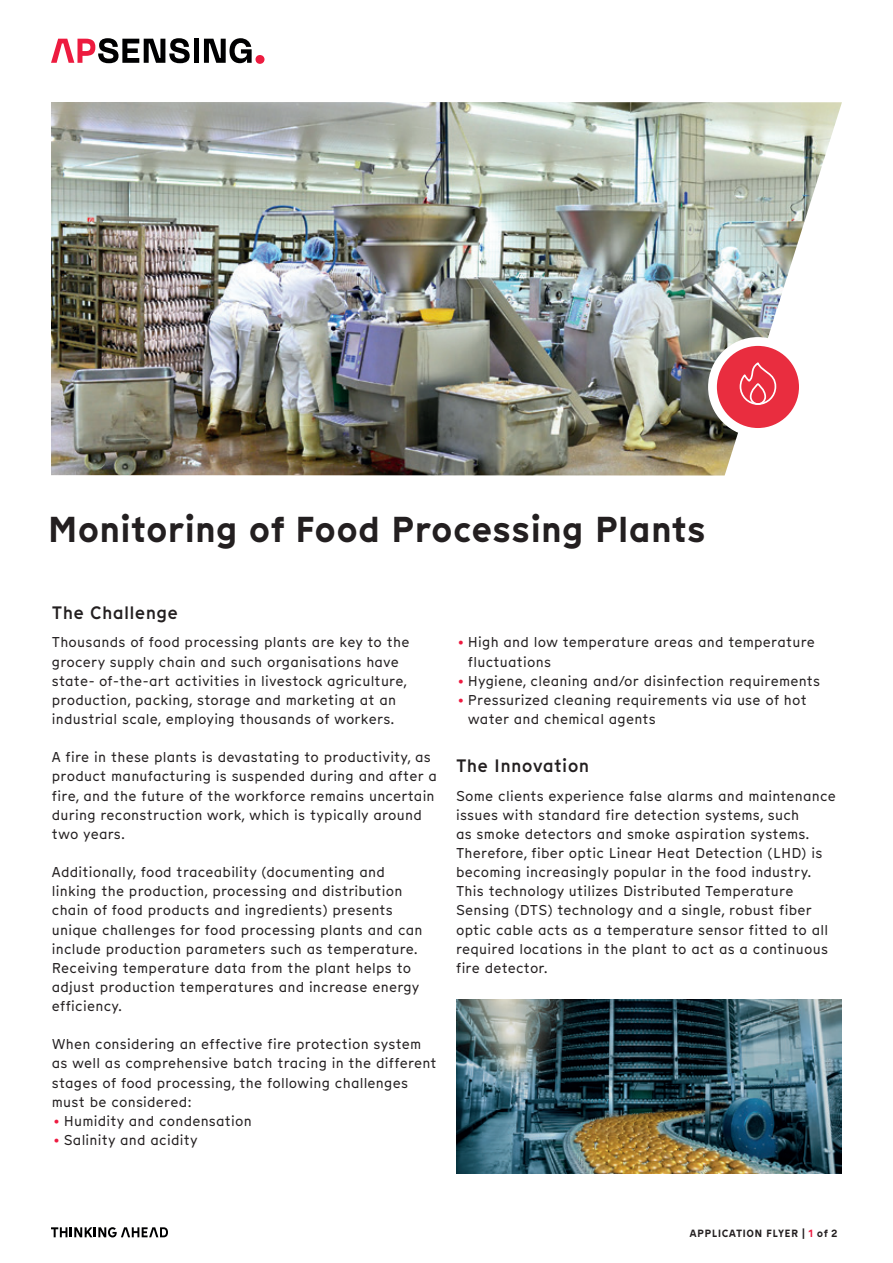
<style>
.page{position:relative;width:893px;height:1263px;background:#fff}
.page>*{position:absolute;margin:0;border:0;box-sizing:border-box;transform-origin:0 0}
.t1{font:700 36px "Munken Sans";letter-spacing:-.01em;color:#231f20}
.t2{font:500 18px "Munken Sans";letter-spacing:.015em;color:#231f20}
.t3{font:14.25px/19.2px "Munken Sans";letter-spacing:.015em;color:#231f20}
.t4{font:700 10.5px "Munken Sans";letter-spacing:.03em;color:#231f20}
.s1{color:#ed1a40}
</style>
<div class="page">
<svg style="left:51px;top:1227px;width:117px;height:10px"></svg>
<div style="left:255px;top:55px;width:9px;height:9px;background:#ed1b3f;border-radius:50%"></div>
<svg style="left:51px;top:38px;width:139px;height:25px"></svg>
<div style="left:194px;top:39px;width:5px;height:24px;background:#000001"></div>
<svg style="left:204px;top:38px;width:48px;height:25px"></svg>
<img style="left:51px;top:102px;width:791px;height:373px">
<svg style="left:712px;top:341px;width:91px;height:91px;background:#ec4c5b"></svg>
<div style="left:708px;top:337px;width:100px;height:100px;border:9px solid #fff;border-radius:50%"></div>
<svg style="left:739px;top:361px;width:38px;height:45px;background:#ec505f"></svg>
<img style="left:456px;top:999px;width:386px;height:175px">
<h1 class="t1" style="left:47px;top:503px;width:660px">Monitoring of Food Processing Plants</h1>
<p class="t2" style="left:52px;top:600px;width:128px">The Challenge</p>
<p class="t3" style="left:52px;top:632px;width:359px">Thousands of food processing plants are key to the grocery supply chain and such organisations have state- of-the-art activities in livestock agriculture, production, packing, storage and marketing at an industrial scale, employing thousands of workers.</p>
<p class="t3" style="left:52px;top:747px;width:386px">A fire in these plants is devastating to productivity, as product manufacturing is suspended during and after a fire, and the future of the workforce remains uncertain during reconstruction work, which is typically around two years.</p>
<p class="t3" style="left:52px;top:862px;width:372px">Additionally, food traceability (documenting and linking the production, processing and distribution chain of food products and ingredients) presents unique challenges for food processing plants and can include production parameters such as temperature.<br>Receiving temperature data from the plant helps to adjust production temperatures and increase energy efficiency.</p>
<p class="t3" style="left:52px;top:1034px;width:386px">When considering an effective fire protection system as well as comprehensive batch tracing in the different stages of food processing, the following challenges must be considered:</p>
<p class="t3" style="left:52px;top:1111px;width:202px"><span class="s1">•</span> Humidity and condensation</p>
<p class="t3" style="left:52px;top:1130px;width:147px"><span class="s1">•</span>Salinity and acidity</p>
<p class="t3" style="left:468px;top:632px;width:349px;text-indent:-12px"><span class="s1">•</span> High and low temperature areas and temperature fluctuations</p>
<p class="t3" style="left:456px;top:670px;width:366px"><span class="s1">•</span> Hygiene, cleaning and/or disinfection requirements</p>
<p class="t3" style="left:468px;top:690px;width:340px;text-indent:-12px"><span class="s1">•</span>Pressurized cleaning requirements via use of hot water and chemical agents</p>
<p class="t2" style="left:456px;top:753px;width:135px">The Innovation</p>
<p class="t3" style="left:456px;top:785px;width:381px">Some clients experience false alarms and maintenance issues with standard fire detection systems, such<br>as smoke detectors and smoke aspiration systems.<br>Therefore, fiber optic Linear Heat Detection (LHD) is becoming increasingly popular in the food industry.<br>This technology utilizes Distributed Temperature Sensing (DTS) technology and a single, robust fiber optic cable acts as a temperature sensor fitted to all required locations in the plant to act as a continuous fire detector.</p>
<p class="t4" style="left:690px;top:1226px;width:150px">APPLICATION FLYER | <span class="s1">1</span> of 2</p>
</div>
